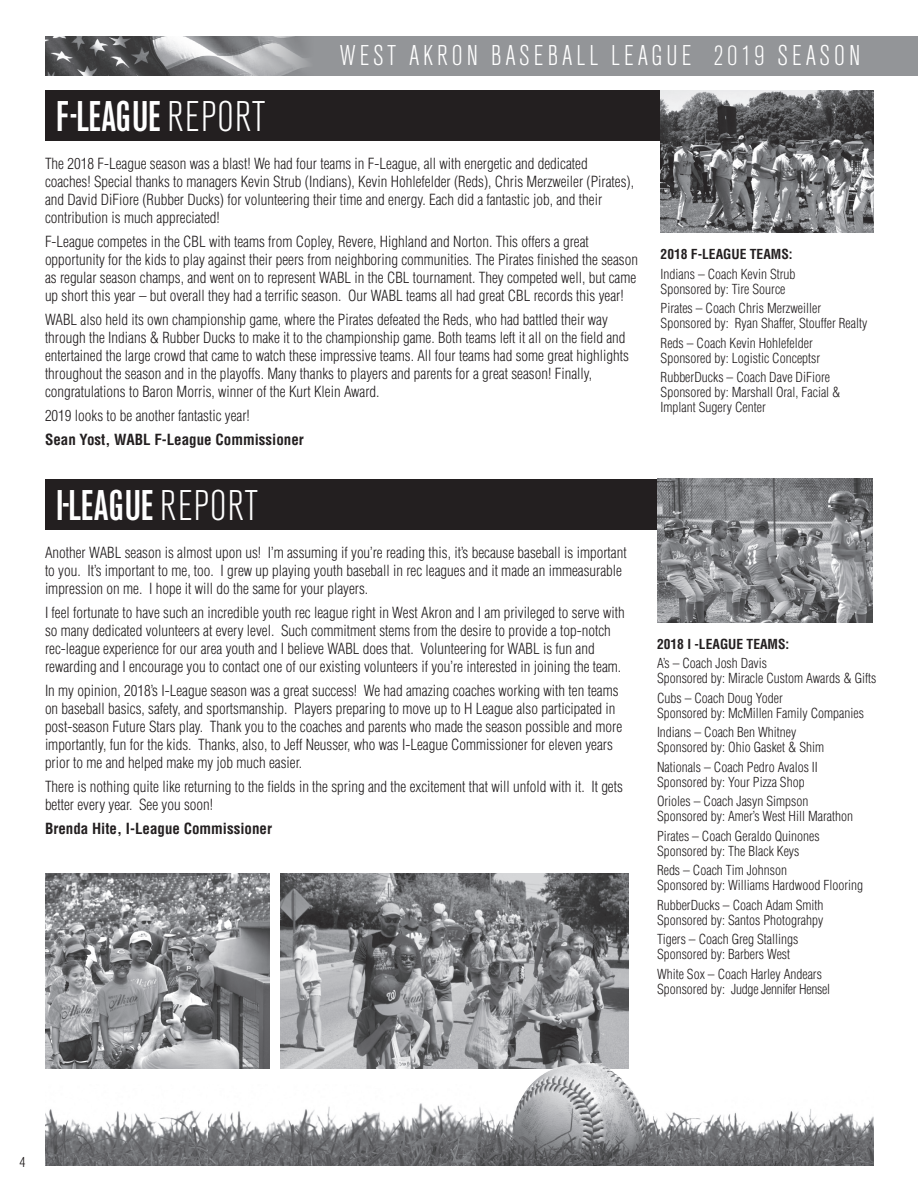
<style>
.page{position:relative;width:918px;height:1188px;background:#fff}
.page>*{position:absolute;margin:0;border:0;box-sizing:border-box;transform-origin:0 0}
.t1{font:45px "C Akzidenz Bld";letter-spacing:-.015em;color:#fff}
.t2{font:30px "C Akzidenz";letter-spacing:.14em;color:#fff}
.t3{font:300 condensed 15px/18px "Helvetica";color:#231f20}
.t4{font:700 condensed 15px "Helvetica";color:#231f20}
.t5{font:300 condensed 13.5px/15px "Helvetica";color:#231f20}
.t6{font:700 condensed 13.5px "Helvetica";color:#231f20}
.s1{font-family:"C Akzidenz"}
</style>
<div class="page">
<img style="left:281px;top:874px;width:347px;height:194px">
<img style="left:472px;top:1045px;width:401px;height:121px">
<img style="left:208px;top:1084px;width:267px;height:82px">
<img style="left:45px;top:1109px;width:163px;height:57px">
<div style="left:45px;top:36px;width:873px;height:40px;background:#939598"></div>
<img style="left:45px;top:36px;width:187px;height:40px">
<div style="left:45px;top:90px;width:828px;height:51px;background:#231f20"></div>
<svg style="left:232px;top:36px;width:75px;height:40px"></svg>
<div style="left:45px;top:479px;width:828px;height:51px;background:#231f20"></div>
<img style="left:657px;top:479px;width:216px;height:144px">
<img style="left:661px;top:90px;width:212px;height:143px">
<img style="left:45px;top:874px;width:225px;height:194px">
<p class="t2" style="left:340px;top:35px;width:522px">WEST AKRON BASEBALL LEAGUE 2019 SEASON</p>
<p class="t1" style="left:56px;top:86px;width:211px">F-LEAGUE <span class="s1">REPORT</span></p>
<p class="t3" style="left:45px;top:155px;width:591px">The 2018 F-League season was a blast! We had four teams in F-League, all with energetic and dedicated coaches! Special thanks to managers Kevin Strub (Indians), Kevin Hohlefelder (Reds), Chris Merzweiler (Pirates), and David DiFiore (Rubber Ducks) for volunteering their time and energy. Each did a fantastic job, and their contribution is much appreciated!</p>
<p class="t3" style="left:45px;top:233px;width:595px">F-League competes in the CBL with teams from Copley, Revere, Highland and Norton. This offers a great opportunity for the kids to play against their peers from neighboring communities. The Pirates finished the season as regular season champs, and went on to represent WABL in the CBL tournament. They competed well, but came up short this year – but overall they had a terrific season. Our WABL teams all had great CBL records this year!</p>
<p class="t3" style="left:45px;top:311px;width:585px">WABL also held its own championship game, where the Pirates defeated the Reds, who had battled their way through the Indians &amp; Rubber Ducks to make it to the championship game. Both teams left it all on the field and entertained the large crowd that came to watch these impressive teams. All four teams had some great highlights throughout the season and in the playoffs. Many thanks to players and parents for a great season! Finally, congratulations to Baron Morris, winner of the Kurt Klein Award.</p>
<p class="t3" style="left:45px;top:407px;width:206px">2019 looks to be another fantastic year!</p>
<p class="t4" style="left:45px;top:431px;width:260px">Sean Yost, WABL F-League Commissioner</p>
<p class="t1" style="left:56px;top:475px;width:204px">I-LEAGUE <span class="s1">REPORT</span></p>
<p class="t3" style="left:45px;top:544px;width:583px">Another WABL season is almost upon us! I’m assuming if you’re reading this, it’s because baseball is important to you. It’s important to me, too. I grew up playing youth baseball in rec leagues and it made an immeasurable impression on me. I hope it will do the same for your players.</p>
<p class="t3" style="left:45px;top:604px;width:581px">I feel fortunate to have such an incredible youth rec league right in West Akron and I am privileged to serve with so many dedicated volunteers at every level. Such commitment stems from the desire to provide a top-notch rec-league experience for our area youth and I believe WABL does that. Volunteering for WABL is fun and rewarding and I encourage you to contact one of our existing volunteers if you’re interested in joining the team.</p>
<p class="t3" style="left:45px;top:682px;width:579px">In my opinion, 2018’s I-League season was a great success! We had amazing coaches working with ten teams on baseball basics, safety, and sportsmanship. Players preparing to move up to H League also participated in post-season Future Stars play. Thank you to the coaches and parents who made the season possible and more importantly, fun for the kids. Thanks, also, to Jeff Neusser, who was I-League Commissioner for eleven years prior to me and helped make my job much easier.</p>
<p class="t3" style="left:45px;top:778px;width:579px">There is nothing quite like returning to the fields in the spring and the excitement that will unfold with it. It gets better every year. See you soon!</p>
<p class="t4" style="left:45px;top:820px;width:229px">Brenda Hite, I-League Commissioner</p>
<p class="t6" style="left:661px;top:246px;width:134px">2018 F-LEAGUE TEAMS:</p>
<p class="t5" style="left:661px;top:266px;width:136px">Indians – Coach Kevin Strub<br>Sponsored by: Tire Source</p>
<p class="t5" style="left:661px;top:301px;width:208px">Pirates – Coach Chris Merzweiller<br>Sponsored by: Ryan Shaffer, Stouffer Realty</p>
<p class="t5" style="left:661px;top:335px;width:161px">Reds – Coach Kevin Hohlefelder<br>Sponsored by: Logistic Conceptsr</p>
<p class="t5" style="left:661px;top:370px;width:181px">RubberDucks – Coach Dave DiFiore<br>Sponsored by: Marshall Oral, Facial &amp;<br>Implant Sugery Center</p>
<p class="t6" style="left:657px;top:636px;width:134px">2018 I -LEAGUE TEAMS:</p>
<p class="t5" style="left:657px;top:656px;width:221px">A’s – Coach Josh Davis<br>Sponsored by: Miracle Custom Awards &amp; Gifts</p>
<p class="t5" style="left:657px;top:690px;width:208px">Cubs – Coach Doug Yoder<br>Sponsored by: McMillen Family Companies</p>
<p class="t5" style="left:657px;top:725px;width:169px">Indians – Coach Ben Whitney<br>Sponsored by: Ohio Gasket &amp; Shim</p>
<p class="t5" style="left:657px;top:759px;width:162px">Nationals – Coach Pedro Avalos II<br>Sponsored by: Your Pizza Shop</p>
<p class="t5" style="left:657px;top:794px;width:198px">Orioles – Coach Jasyn Simpson<br>Sponsored by: Amer’s West Hill Marathon</p>
<p class="t5" style="left:657px;top:828px;width:164px">Pirates – Coach Geraldo Quinones<br>Sponsored by: The Black Keys</p>
<p class="t5" style="left:657px;top:863px;width:208px">Reds – Coach Tim Johnson<br>Sponsored by: Williams Hardwood Flooring</p>
<p class="t5" style="left:657px;top:897px;width:168px">RubberDucks – Coach Adam Smith<br>Sponsored by: Santos Photograhpy</p>
<p class="t5" style="left:657px;top:932px;width:143px">Tigers – Coach Greg Stallings<br>Sponsored by: Barbers West</p>
<p class="t5" style="left:657px;top:966px;width:175px">White Sox – Coach Harley Andears<br>Sponsored by: Judge Jennifer Hensel</p>
<p class="t5" style="left:20px;top:1155px;width:7px">4</p>
</div>
